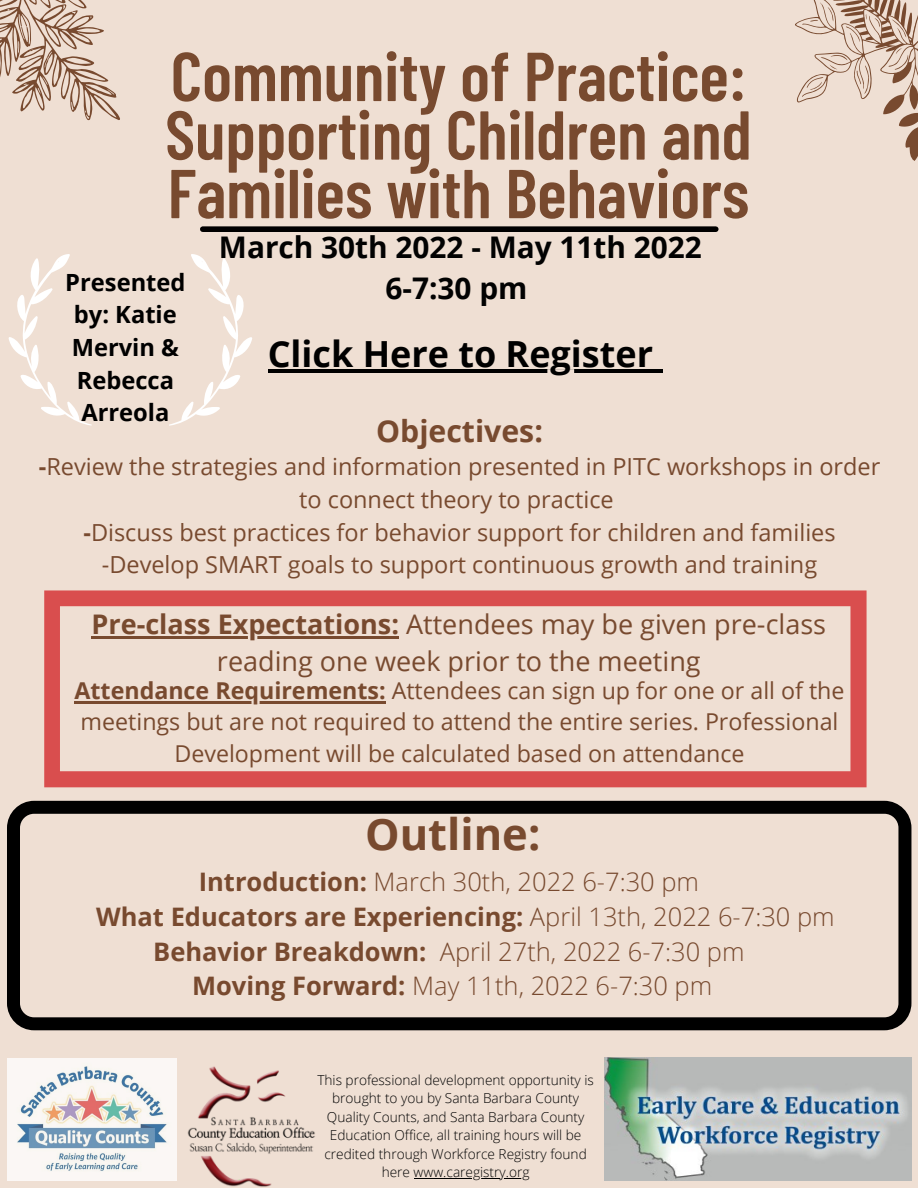
<style>
.page{position:relative;width:918px;height:1188px;background:#efdfd3}
.page>*{position:absolute;margin:0;border:0;box-sizing:border-box;transform-origin:0 0}
.t1{font:600 69px/58.5px "Barlow Condensed";color:#784a2f;text-align:justify}
.t2{font:700 43.5px "Open Sans";color:#784a2f}
.t3{font:700 36px "Open Sans";color:#000}
.t4{font:700 30.3px "Open Sans";color:#784a2f}
.t5{font:700 29.85px "Open Sans";color:#020202}
.t6{font:27px/37.2px "Open Sans";color:#784a2f;text-align:center}
.t7{font:300 25.5px "Open Sans";color:#784a2f}
.t8{font:700 25.5px "Open Sans";color:#784a2f}
.t9{font:700 23.7px/32.7px "Open Sans";color:#000;text-align:center}
.t10{font:23.55px/32.7px "Open Sans";color:#784a2f;text-align:center}
.t11{font:23.25px/31.5px "Open Sans";color:#784a2f;text-align:center}
.t12{font:300 13.65px/18.5px "Open Sans";color:#000;text-align:center}
.s1{font-weight:700}
.s2{font-weight:300}
</style>
<div class="page">
<svg style="left:795px;top:0;width:123px;height:161px"></svg>
<svg style="left:0;top:0;width:120px;height:121px"></svg>
<div style="left:203px;top:226px;width:513px;height:6px;background:#000"></div>
<svg style="left:7px;top:801px;width:904px;height:229px"></svg>
<img style="left:8px;top:1058px;width:168px;height:123px">
<img style="left:604px;top:1057px;width:307px;height:124px">
<svg style="left:44px;top:590px;width:823px;height:197px"></svg>
<img style="left:187px;top:1066px;width:128px;height:121px">
<svg style="left:8px;top:254px;width:84px;height:172px"></svg>
<svg style="left:169px;top:254px;width:83px;height:172px"></svg>
<hr style="left:75px;top:701px;width:311px;height:2px;background:#784a2f">
<hr style="left:92px;top:636px;width:307px;height:3px;background:#784a2f">
<hr style="left:268px;top:370px;width:385px;height:3px;background:#000">
<svg style="left:653px;top:370px;width:10px;height:3px"></svg>
<hr style="left:414px;top:1178px;width:116px;height:1px;background:#000">
<p class="t1" style="left:165px;top:44px;width:588px">Community of Practice:<br>Supporting Children and Families with Behaviors</p>
<p class="t5" style="left:219px;top:226px;width:484px">March 30th 2022 - May 11th 2022</p>
<p class="t5" style="left:386px;top:267px;width:144px">6-7:30 pm</p>
<p class="t9" style="left:65px;top:265px;width:122px">Presented by: Katie<br>Mervin &amp;<br>Rebecca<br>Arreola</p>
<p class="t3" style="left:268px;top:329px;width:387px">Click Here to Register</p>
<p class="t4" style="left:376px;top:409px;width:168px">Objectives:</p>
<p class="t10" style="left:39px;top:450px;width:843px"><span class="s1">-</span>Review the strategies and information presented in PITC workshops in order to connect theory to practice</p>
<p class="t10" style="left:83px;top:515px;width:754px"><span class="s1">-</span>Discuss best practices for behavior support for children and families</p>
<p class="t10" style="left:102px;top:548px;width:717px">-Develop SMART goals to support continuous growth and training</p>
<p class="t6" style="left:92px;top:605px;width:736px"><span class="s1">Pre-class Expectations:</span> Attendees may be given pre-class reading one week prior to the meeting</p>
<p class="t11" style="left:75px;top:674px;width:772px"><span class="s1">Attendance Requirements:</span> Attendees can sign up for one or all of the meetings but are not required to attend the entire series. Professional<br>Development will be calculated based on attendance</p>
<p class="t2" style="left:365px;top:804px;width:177px">Outline:</p>
<p class="t7" style="left:199px;top:864px;width:502px"><span class="s1">Introduction:</span> March 30th, 2022 6-7:30 pm</p>
<p class="t8" style="left:96px;top:898px;width:740px">What Educators are Experiencing: <span class="s2">April 13th, 2022 6-7:30 pm</span></p>
<p class="t7" style="left:153px;top:933px;width:593px"><span class="s1">Behavior Breakdown:</span> April 27th, 2022 6-7:30 pm</p>
<p class="t7" style="left:192px;top:968px;width:522px"><span class="s1">Moving Forward:</span> May 11th, 2022 6-7:30 pm</p>
<p class="t12" style="left:317px;top:1071px;width:278px">This professional development opportunity is brought to you by Santa Barbara County Quality Counts, and Santa Barbara County Education Office, all training hours will be credited through Workforce Registry found here www.caregistry.org</p>
</div>
